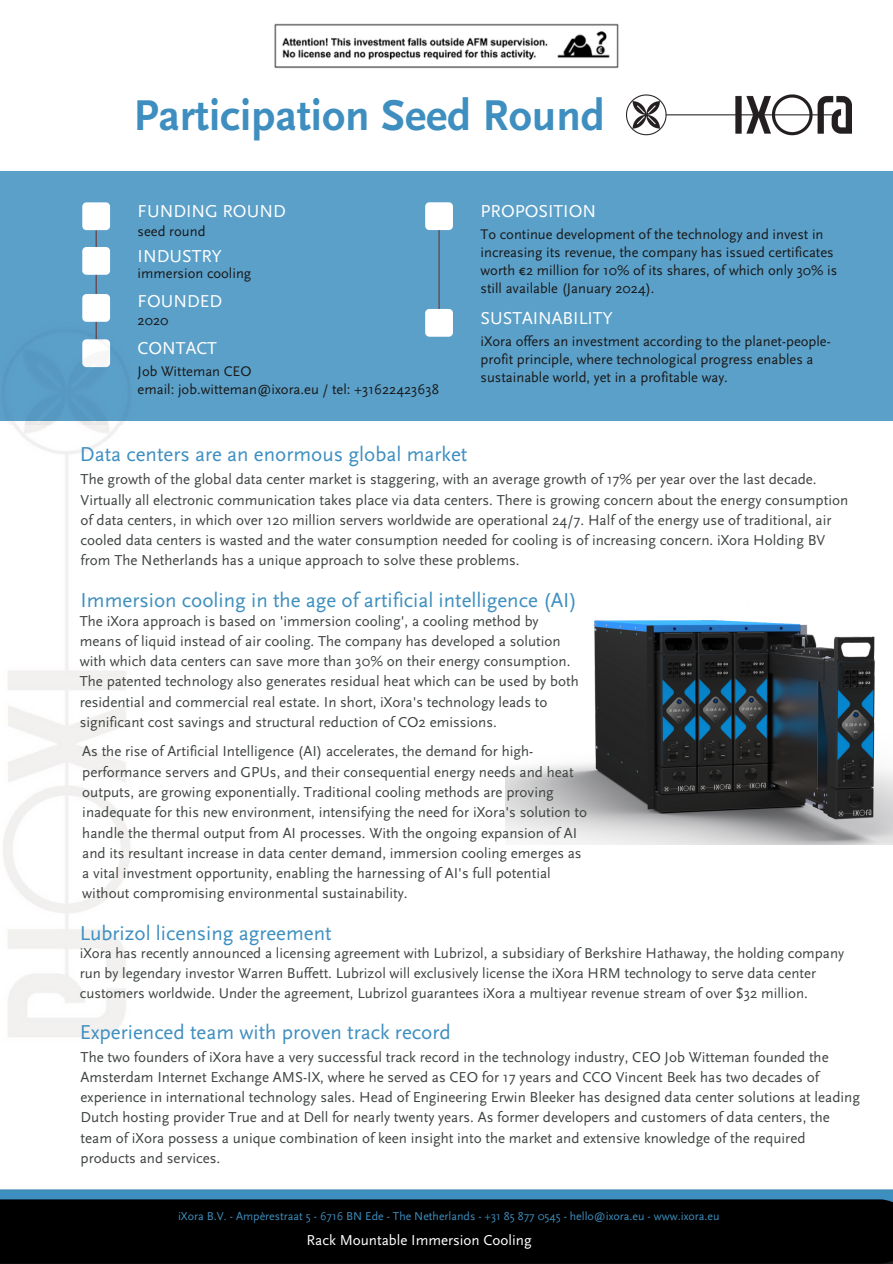
<style>
.page{position:relative;width:893px;height:1264px;background:#fff}
.page>*{position:absolute;margin:0;border:0;box-sizing:border-box;transform-origin:0 0}
.t1{font:700 45px "Scala Sans";color:#3e8fc0}
.t2{font:21px "Scala Sans";color:#3e8fc0}
.t3{font:18px "Scala Sans";color:#fff}
.t4{font:15px/20.2px "Scala Sans";color:#3f4440}
.t5{font:15px "Scala Sans";color:#fff}
.t6{font:14.85px/20.1px "Scala Sans";color:#3f4440}
.t7{font:14.55px/18px "Scala Sans";color:#191919}
.t8{font:11.85px "Scala Sans";color:#3e8fc0}
</style>
<div class="page">
<img style="left:0;top:420px;width:892px;height:779px">
<div style="left:256px;top:175px;width:636px;height:268px;background:#fff"></div>
<div style="left:0;top:170px;width:892px;height:250px;background:#5ba0c9"></div>
<hr style="left:96px;top:230px;width:1px;height:109px;background:#6d3434">
<div style="left:82px;top:247px;width:28px;height:28px;background:#fff;border-radius:4px"></div>
<div style="left:82px;top:294px;width:28px;height:28px;background:#fff;border-radius:4px"></div>
<div style="left:82px;top:202px;width:28px;height:28px;background:#fff;border-radius:4px"></div>
<hr style="left:438px;top:206px;width:1px;height:109px;background:#6d3434">
<div style="left:425px;top:309px;width:28px;height:28px;background:#fff;border-radius:4px"></div>
<div style="left:425px;top:202px;width:28px;height:28px;background:#fff;border-radius:4px"></div>
<img style="left:626px;top:94px;width:225px;height:42px">
<img style="left:0;top:330px;width:138px;height:95px">
<div style="left:0;top:1199px;width:892px;height:64px;background:#000"></div>
<img style="left:274px;top:23px;width:345px;height:46px">
<img style="left:505px;top:582px;width:387px;height:262px">
<p class="t1" style="left:134px;top:91px;width:472px">Participation Seed Round</p>
<p class="t3" style="left:138px;top:202px;width:150px">FUNDING ROUND</p>
<p class="t7" style="left:138px;top:223px;width:69px">seed round</p>
<p class="t3" style="left:138px;top:246px;width:86px">INDUSTRY</p>
<p class="t7" style="left:138px;top:265px;width:115px">immersion cooling</p>
<p class="t3" style="left:138px;top:291px;width:86px">FOUNDED</p>
<p class="t7" style="left:138px;top:312px;width:32px">2020</p>
<p class="t3" style="left:138px;top:338px;width:81px">CONTACT</p>
<p class="t7" style="left:138px;top:362px;width:115px">Job Witteman CEO</p>
<p class="t7" style="left:138px;top:380px;width:303px">email: job.witteman@ixora.eu / tel: +31622423638</p>
<p class="t3" style="left:480px;top:201px;width:117px">PROPOSITION</p>
<p class="t7" style="left:480px;top:225px;width:358px">To continue development of the technology and invest in increasing its revenue, the company has issued certificates worth €2 million for 10% of its shares, of which only 30% is still available (January 2024).</p>
<p class="t3" style="left:480px;top:308px;width:133px">SUSTAINABILITY</p>
<p class="t7" style="left:480px;top:332px;width:352px">iXora offers an investment according to the planet-people&shy;profit principle, where technological progress enables a sustainable world, yet in a profitable way.</p>
<p class="t2" style="left:80px;top:443px;width:389px">Data centers are an enormous global market</p>
<p class="t4" style="left:81px;top:469px;width:769px">The growth of the global data center market is staggering, with an average growth of 17% per year over the last decade.<br>Virtually all electronic communication takes place via data centers. There is growing concern about the energy consumption of data centers, in which over 120 million servers worldwide are operational 24/7. Half of the energy use of traditional, air cooled data centers is wasted and the water consumption needed for cooling is of increasing concern. iXora Holding BV from The Netherlands has a unique approach to solve these problems.</p>
<p class="t2" style="left:81px;top:588px;width:498px">Immersion cooling in the age of artificial intelligence (AI)</p>
<p class="t4" style="left:80px;top:611px;width:500px">The iXora approach is based on 'immersion cooling', a cooling method by means of liquid instead of air cooling. The company has developed a solution with which data centers can save more than 30% on their energy consumption.<br>The patented technology also generates residual heat which can be used by both residential and commercial real estate. In short, iXora's technology leads to significant cost savings and structural reduction of CO2 emissions.</p>
<p class="t4" style="left:82px;top:741px;width:506px">As the rise of Artificial Intelligence (AI) accelerates, the demand for high&shy;performance servers and GPUs, and their consequential energy needs and heat outputs, are growing exponentially. Traditional cooling methods are proving inadequate for this new environment, intensifying the need for iXora's solution to handle the thermal output from AI processes. With the ongoing expansion of AI and its resultant increase in data center demand, immersion cooling emerges as a vital investment opportunity, enabling the harnessing of AI's full potential without compromising environmental sustainability.</p>
<p class="t2" style="left:80px;top:921px;width:253px">Lubrizol licensing agreement</p>
<p class="t6" style="left:80px;top:943px;width:765px">iXora has recently announced a licensing agreement with Lubrizol, a subsidiary of Berkshire Hathaway, the holding company run by legendary investor Warren Buffett. Lubrizol will exclusively license the iXora HRM technology to serve data center customers worldwide. Under the agreement, Lubrizol guarantees iXora a multiyear revenue stream of over $32 million.</p>
<p class="t2" style="left:80px;top:1020px;width:372px">Experienced team with proven track record</p>
<p class="t4" style="left:81px;top:1046px;width:780px">The two founders of iXora have a very successful track record in the technology industry, CEO Job Witteman founded the Amsterdam Internet Exchange AMS-IX, where he served as CEO for 17 years and CCO Vincent Beek has two decades of experience in international technology sales. Head of Engineering Erwin Bleeker has designed data center solutions at leading Dutch hosting provider True and at Dell for nearly twenty years. As former developers and customers of data centers, the team of iXora possess a unique combination of keen insight into the market and extensive knowledge of the required products and services.</p>
<p class="t8" style="left:178px;top:1209px;width:543px">iXora B.V. - Ampèrestraat 5 - 6716 BN Ede - The Netherlands - +31 85 877 0545 - hello@ixora.eu - www.ixora.eu</p>
<p class="t5" style="left:306px;top:1231px;width:227px">Rack Mountable Immersion Cooling</p>
</div>
